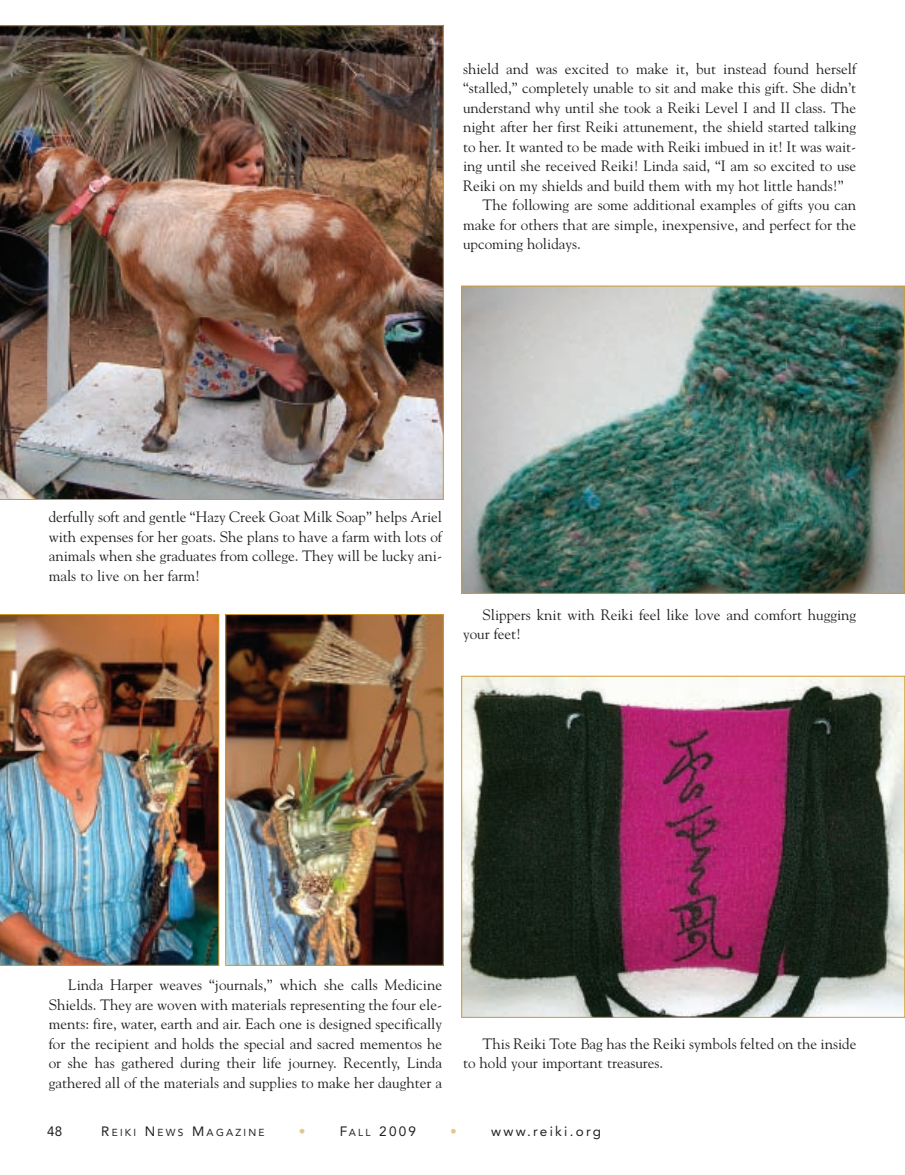
<style>
.page{position:relative;width:905px;height:1175px;background:#fff}
.page>*{position:absolute;margin:0;border:0;box-sizing:border-box;transform-origin:0 0}
.t1{font:15px/19.5px "Goudy";color:#231f20;text-align:justify}
.t2{font:13.5px "Avenir";letter-spacing:.165em;color:#231f20}
.t3{font:13.5px "Avenir";color:#e5c68c}
.t4{font:10.2px "Avenir";letter-spacing:.22em;color:#231f20}
.s1{font-size:13.5px}
.s2{font-size:10.2px}
</style>
<div class="page">
<img style="left:0;top:26px;width:443px;height:473px">
<img style="left:463px;top:678px;width:439px;height:337px">
<div style="left:461px;top:676px;width:443px;height:341px;border:1px solid #cf9b2a"></div>
<img style="left:463px;top:288px;width:439px;height:303px">
<div style="left:461px;top:286px;width:443px;height:307px;border:1px solid #cf9b2a"></div>
<img style="left:0;top:614px;width:219px;height:351px">
<img style="left:227px;top:616px;width:214px;height:347px">
<div style="left:225px;top:614px;width:218px;height:351px;border:1px solid #cf9b2a"></div>
<p class="t1" style="left:463px;top:59px;width:395px">shield and was excited to make it, but instead found herself</p>
<p class="t1" style="left:463px;top:78px;width:395px">“stalled,” completely unable to sit and make this gift. She didn’t</p>
<p class="t1" style="left:463px;top:98px;width:395px">understand why until she took a Reiki Level I and II class. The</p>
<p class="t1" style="left:463px;top:117px;width:395px">night after her first Reiki attunement, the shield started talking</p>
<p class="t1" style="left:463px;top:137px;width:395px">to her. It wanted to be made with Reiki imbued in it! It was wait-</p>
<p class="t1" style="left:463px;top:156px;width:395px">ing until she received Reiki! Linda said, “I am so excited to use</p>
<p class="t1" style="left:463px;top:176px;width:382px">Reiki on my shields and build them with my hot little hands!”</p>
<p class="t1" style="left:482px;top:195px;width:375px">The following are some additional examples of gifts you can</p>
<p class="t1" style="left:463px;top:215px;width:395px">make for others that are simple, inexpensive, and perfect for the</p>
<p class="t1" style="left:463px;top:234px;width:119px">upcoming holidays.</p>
<p class="t1" style="left:49px;top:507px;width:395px">derfully soft and gentle “Hazy Creek Goat Milk Soap” helps Ariel with expenses for her goats. She plans to have a farm with lots of animals when she graduates from college. They will be lucky ani&shy;mals to live on her farm!</p>
<p class="t1" style="left:463px;top:605px;width:395px;text-indent:20px">Slippers knit with Reiki feel like love and comfort hugging your feet!</p>
<p class="t1" style="left:49px;top:975px;width:395px;text-indent:20px">Linda Harper weaves “journals,” which she calls Medicine Shields. They are woven with materials representing the four ele&shy;ments: fire, water, earth and air. Each one is designed specifically for the recipient and holds the special and sacred mementos he or she has gathered during their life journey. Recently, Linda gathered all of the materials and supplies to make her daughter a</p>
<p class="t1" style="left:463px;top:1034px;width:395px;text-indent:20px">This Reiki Tote Bag has the Reiki symbols felted on the inside to hold your important treasures.</p>
<p class="t2" style="left:47px;top:1125px;width:17px">48</p>
<p class="t4" style="left:101px;top:1128px;width:165px"><span class="s1">R</span>EIKI <span class="s1">N</span>EWS <span class="s1">M</span>AGAZINE</p>
<p class="t3" style="left:299px;top:1125px;width:8px">•</p>
<p class="t2" style="left:340px;top:1125px;width:78px">F<span class="s2">ALL</span> 2009</p>
<p class="t3" style="left:450px;top:1125px;width:8px">•</p>
<p class="t2" style="left:491px;top:1125px;width:111px">www.reiki.org</p>
</div>
